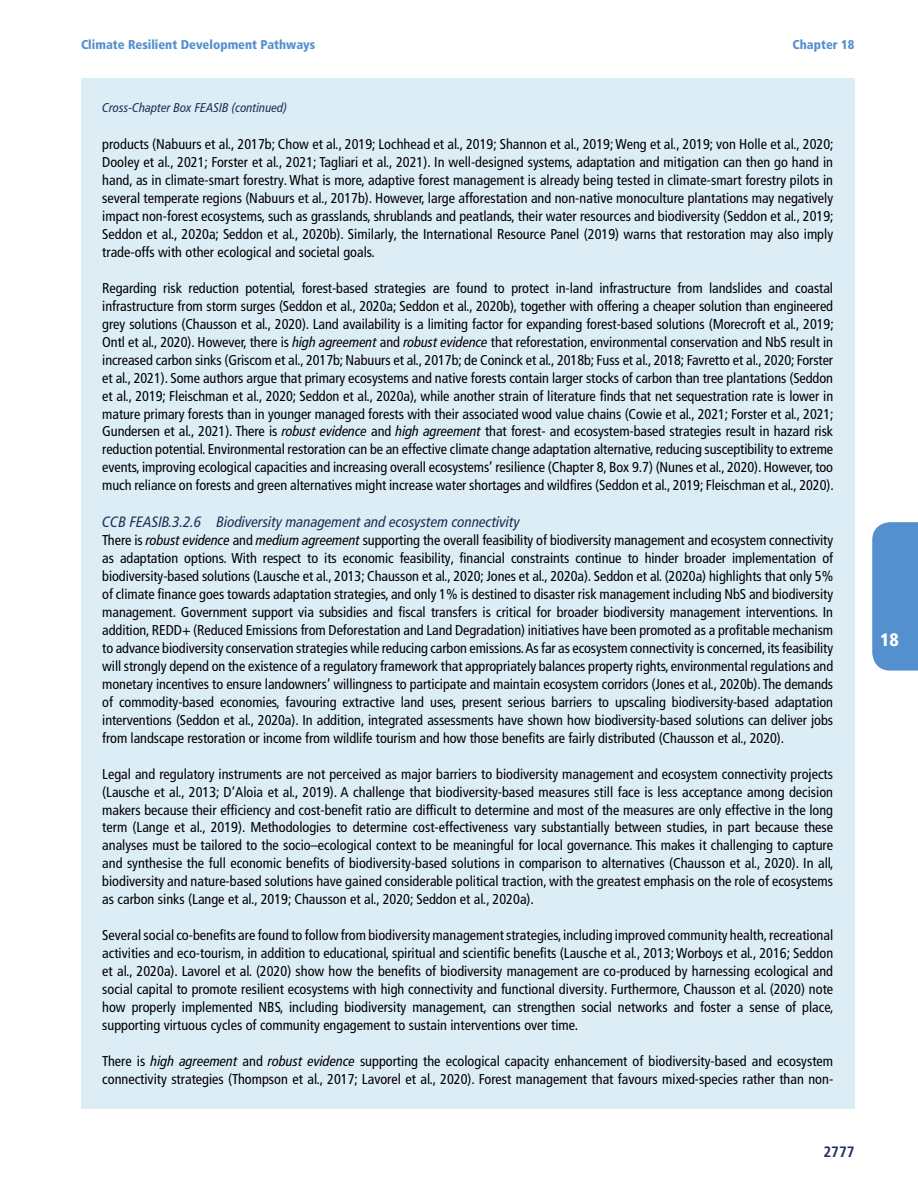
<style>
.page{position:relative;width:918px;height:1188px;background:#fff}
.page>*{position:absolute;margin:0;border:0;box-sizing:border-box;transform-origin:0 0}
.t1{font:900 condensed 18px "Frutiger LT Pro";color:#fff}
.t2{font:italic condensed 15px "Frutiger LT Pro";color:#1e2e57}
.t3{font:700 condensed 15px "Frutiger LT Pro";color:#1e2e57}
.t4{font:condensed 14.25px/18px "Frutiger LT Pro";color:#000;text-align:justify}
.t5{font:900 condensed 12.75px "Frutiger LT Pro";color:#5390cd}
.t6{font:italic condensed 12.75px "Frutiger LT Pro";color:#1e2e57}
.s1{font-style:italic}
</style>
<div class="page">
<div style="left:872px;top:522px;width:46px;height:149px;background:#5390cd"></div>
<div style="left:81px;top:134px;width:773px;height:147px;background:#ddedf6"></div>
<div style="left:81px;top:278px;width:773px;height:237px;background:#ddedf6"></div>
<div style="left:81px;top:511px;width:773px;height:41px;background:#ddedf6"></div>
<div style="left:81px;top:530px;width:773px;height:237px;background:#ddedf6"></div>
<div style="left:81px;top:764px;width:773px;height:165px;background:#ddedf6"></div>
<div style="left:81px;top:926px;width:773px;height:129px;background:#ddedf6"></div>
<div style="left:81px;top:1052px;width:773px;height:57px;background:#ddedf6"></div>
<div style="left:81px;top:81px;width:773px;height:51px;background:#ddedf6"></div>
<p class="t5" style="left:81px;top:37px;width:236px">Climate Resilient Development Pathways</p>
<p class="t5" style="left:793px;top:37px;width:63px">Chapter 18</p>
<p class="t6" style="left:102px;top:100px;width:186px">Cross-Chapter Box FEASIB (continued)</p>
<p class="t4" style="left:102px;top:135px;width:733px">products (Nabuurs et al., 2017b; Chow et al., 2019; Lochhead et al., 2019; Shannon et al., 2019; Weng et al., 2019; von Holle et al., 2020; Dooley et al., 2021; Forster et al., 2021; Tagliari et al., 2021). In well-designed systems, adaptation and mitigation can then go hand in hand, as in climate-smart forestry. What is more, adaptive forest management is already being tested in climate-smart forestry pilots in several temperate regions (Nabuurs et al., 2017b). However, large afforestation and non-native monoculture plantations may negatively impact non-forest ecosystems, such as grasslands, shrublands and peatlands, their water resources and biodiversity (Seddon et al., 2019; Seddon et al., 2020a; Seddon et al., 2020b). Similarly, the International Resource Panel (2019) warns that restoration may also imply trade-offs with other ecological and societal goals.</p>
<p class="t4" style="left:102px;top:279px;width:733px">Regarding risk reduction potential, forest-based strategies are found to protect in-land infrastructure from landslides and coastal infrastructure from storm surges (Seddon et al., 2020a; Seddon et al., 2020b), together with offering a cheaper solution than engineered grey solutions (Chausson et al., 2020). Land availability is a limiting factor for expanding forest-based solutions (Morecroft et al., 2019; Ontl et al., 2020). However, there is <span class="s1">high agreement</span> and <span class="s1">robust evidence</span> that reforestation, environmental conservation and NbS result in increased carbon sinks (Griscom et al., 2017b; Nabuurs et al., 2017b; de Coninck et al., 2018b; Fuss et al., 2018; Favretto et al., 2020; Forster et al., 2021). Some authors argue that primary ecosystems and native forests contain larger stocks of carbon than tree plantations (Seddon et al., 2019; Fleischman et al., 2020; Seddon et al., 2020a), while another strain of literature finds that net sequestration rate is lower in mature primary forests than in younger managed forests with their associated wood value chains (Cowie et al., 2021; Forster et al., 2021; Gundersen et al., 2021). There is <span class="s1">robust evidence</span> and <span class="s1">high agreement</span> that forest- and ecosystem-based strategies result in hazard risk reduction potential. Environmental restoration can be an effective climate change adaptation alternative, reducing susceptibility to extreme events, improving ecological capacities and increasing overall ecosystems’ resilience (Chapter 8, Box 9.7) (Nunes et al., 2020). However, too much reliance on forests and green alternatives might increase water shortages and wildfires (Seddon et al., 2019; Fleischman et al., 2020).</p>
<p class="t2" style="left:102px;top:513px;width:419px">CCB FEASIB.3.2.6 Biodiversity management and ecosystem connectivity</p>
<p class="t4" style="left:102px;top:531px;width:733px">There is <span class="s1">robust evidence</span> and <span class="s1">medium agreement</span> supporting the overall feasibility of biodiversity management and ecosystem connectivity as adaptation options. With respect to its economic feasibility, financial constraints continue to hinder broader implementation of biodiversity-based solutions (Lausche et al., 2013; Chausson et al., 2020; Jones et al., 2020a). Seddon et al. (2020a) highlights that only 5% of climate finance goes towards adaptation strategies, and only 1% is destined to disaster risk management including NbS and biodiversity management. Government support via subsidies and fiscal transfers is critical for broader biodiversity management interventions. In addition, REDD+ (Reduced Emissions from Deforestation and Land Degradation) initiatives have been promoted as a profitable mechanism to advance biodiversity conservation strategies while reducing carbon emissions. As far as ecosystem connectivity is concerned, its feasibility will strongly depend on the existence of a regulatory framework that appropriately balances property rights, environmental regulations and monetary incentives to ensure landowners’ willingness to participate and maintain ecosystem corridors (Jones et al., 2020b). The demands of commodity-based economies, favouring extractive land uses, present serious barriers to upscaling biodiversity-based adaptation interventions (Seddon et al., 2020a). In addition, integrated assessments have shown how biodiversity-based solutions can deliver jobs from landscape restoration or income from wildlife tourism and how those benefits are fairly distributed (Chausson et al., 2020).</p>
<p class="t4" style="left:102px;top:765px;width:733px">Legal and regulatory instruments are not perceived as major barriers to biodiversity management and ecosystem connectivity projects (Lausche et al., 2013; D’Aloia et al., 2019). A challenge that biodiversity-based measures still face is less acceptance among decision makers because their efficiency and cost-benefit ratio are difficult to determine and most of the measures are only effective in the long term (Lange et al., 2019). Methodologies to determine cost-effectiveness vary substantially between studies, in part because these analyses must be tailored to the socio–ecological context to be meaningful for local governance. This makes it challenging to capture and synthesise the full economic benefits of biodiversity-based solutions in comparison to alternatives (Chausson et al., 2020). In all, biodiversity and nature-based solutions have gained considerable political traction, with the greatest emphasis on the role of ecosystems as carbon sinks (Lange et al., 2019; Chausson et al., 2020; Seddon et al., 2020a).</p>
<p class="t4" style="left:102px;top:927px;width:733px">Several social co-benefits are found to follow from biodiversity management strategies, including improved community health, recreational activities and eco-tourism, in addition to educational, spiritual and scientific benefits (Lausche et al., 2013; Worboys et al., 2016; Seddon et al., 2020a). Lavorel et al. (2020) show how the benefits of biodiversity management are co-produced by harnessing ecological and social capital to promote resilient ecosystems with high connectivity and functional diversity. Furthermore, Chausson et al. (2020) note how properly implemented NBS, including biodiversity management, can strengthen social networks and foster a sense of place, supporting virtuous cycles of community engagement to sustain interventions over time.</p>
<p class="t4" style="left:102px;top:1053px;width:732px">There is <span class="s1">high agreement</span> and <span class="s1">robust evidence</span> supporting the ecological capacity enhancement of biodiversity-based and ecosystem connectivity strategies (Thompson et al., 2017; Lavorel et al., 2020). Forest management that favours mixed-species rather than non-</p>
<p class="t3" style="left:823px;top:1143px;width:33px">2777</p>
<p class="t1" style="left:880px;top:629px;width:20px">18</p>
</div>
